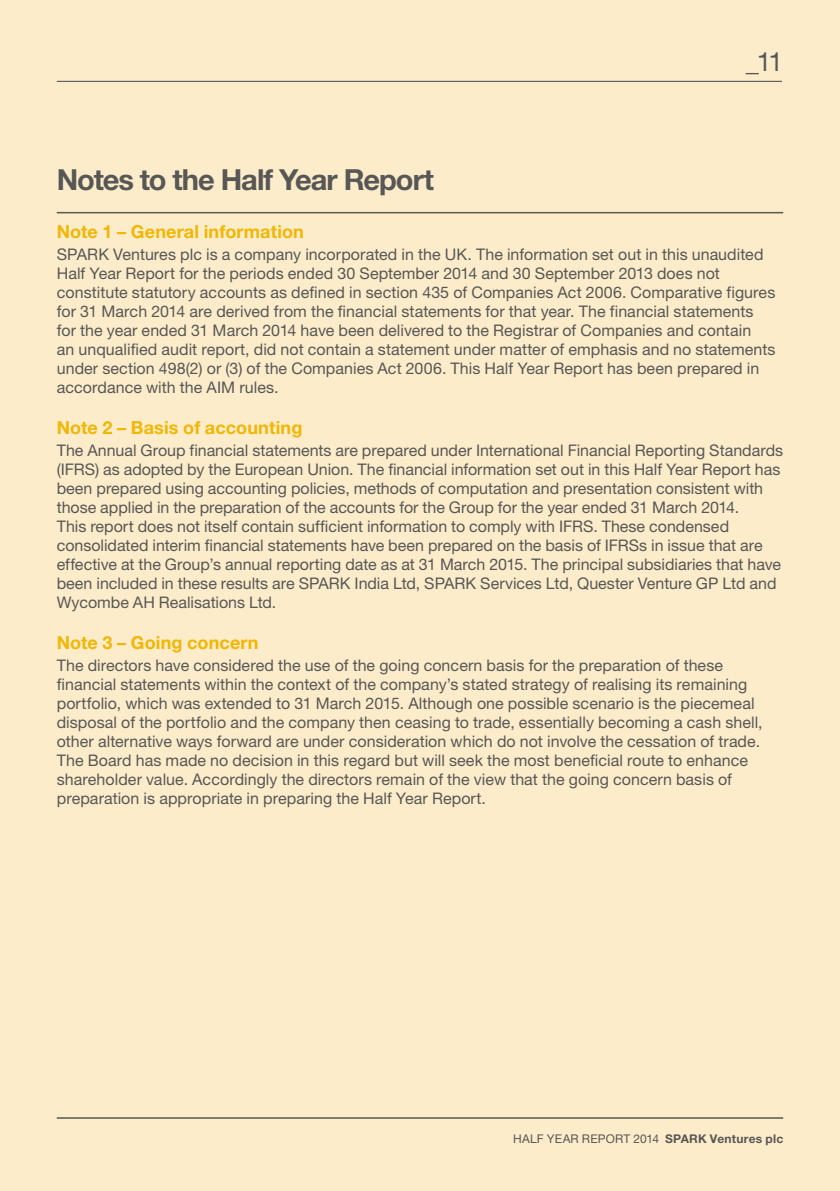
<style>
.page{position:relative;width:840px;height:1191px;background:#fff}
.page>*{position:absolute;margin:0;border:0;box-sizing:border-box;transform-origin:0 0}
.t1{font:700 29px "Helvetica Neue LT Std";letter-spacing:-.035em;color:#575756}
.t2{font:26.2px "Helvetica Neue LT Std";color:#575756}
.t3{font:700 18px "Helvetica Neue LT Std";letter-spacing:.01em;color:#f0b600}
.t4{font:16px/19px "Helvetica Neue LT Std";color:#575756}
.t5{font:12px "Helvetica Neue LT Std";letter-spacing:.015em;color:#575756}
.s1{font-weight:700}
</style>
<div class="page">
<div style="left:0;top:0;width:839px;height:1191px;background:#fdecca"></div>
<hr style="left:57px;top:1117px;width:725px;height:1px;background:#575756">
<hr style="left:57px;top:81px;width:724px;height:1px;background:#575756">
<hr style="left:57px;top:212px;width:725px;height:1px;background:#575756">
<h2 class="t2" style="left:745px;top:46px;width:39px">_11</h2>
<h1 class="t1" style="left:57px;top:161px;width:378px">Notes to the Half Year Report</h1>
<p class="t3" style="left:57px;top:221px;width:248px">Note 1 – General information</p>
<p class="t4" style="left:57px;top:245px;width:719px">SPARK Ventures plc is a company incorporated in the UK. The information set out in this unaudited Half Year Report for the periods ended 30 September 2014 and 30 September 2013 does not constitute statutory accounts as defined in section 435 of Companies Act 2006. Comparative figures for 31 March 2014 are derived from the financial statements for that year. The financial statements for the year ended 31 March 2014 have been delivered to the Registrar of Companies and contain<br>an unqualified audit report, did not contain a statement under matter of emphasis and no statements under section 498(2) or (3) of the Companies Act 2006. This Half Year Report has been prepared in accordance with the AIM rules.</p>
<p class="t3" style="left:57px;top:416px;width:247px">Note 2 – Basis of accounting</p>
<p class="t4" style="left:57px;top:440px;width:727px">The Annual Group financial statements are prepared under International Financial Reporting Standards (IFRS) as adopted by the European Union. The financial information set out in this Half Year Report has been prepared using accounting policies, methods of computation and presentation consistent with those applied in the preparation of the accounts for the Group for the year ended 31 March 2014.<br>This report does not itself contain sufficient information to comply with IFRS. These condensed consolidated interim financial statements have been prepared on the basis of IFRSs in issue that are effective at the Group’s annual reporting date as at 31 March 2015. The principal subsidiaries that have been included in these results are SPARK India Ltd, SPARK Services Ltd, Quester Venture GP Ltd and Wycombe AH Realisations Ltd.</p>
<p class="t3" style="left:57px;top:631px;width:203px">Note 3 – Going concern</p>
<p class="t4" style="left:57px;top:655px;width:706px">The directors have considered the use of the going concern basis for the preparation of these financial statements within the context of the company’s stated strategy of realising its remaining portfolio, which was extended to 31 March 2015. Although one possible scenario is the piecemeal disposal of the portfolio and the company then ceasing to trade, essentially becoming a cash shell, other alternative ways forward are under consideration which do not involve the cessation of trade.<br>The Board has made no decision in this regard but will seek the most beneficial route to enhance shareholder value. Accordingly the directors remain of the view that the going concern basis of preparation is appropriate in preparing the Half Year Report.</p>
<p class="t5" style="left:513px;top:1131px;width:271px">HALF YEAR REPORT 2014 <span class="s1">SPARK Ventures plc</span></p>
</div>
